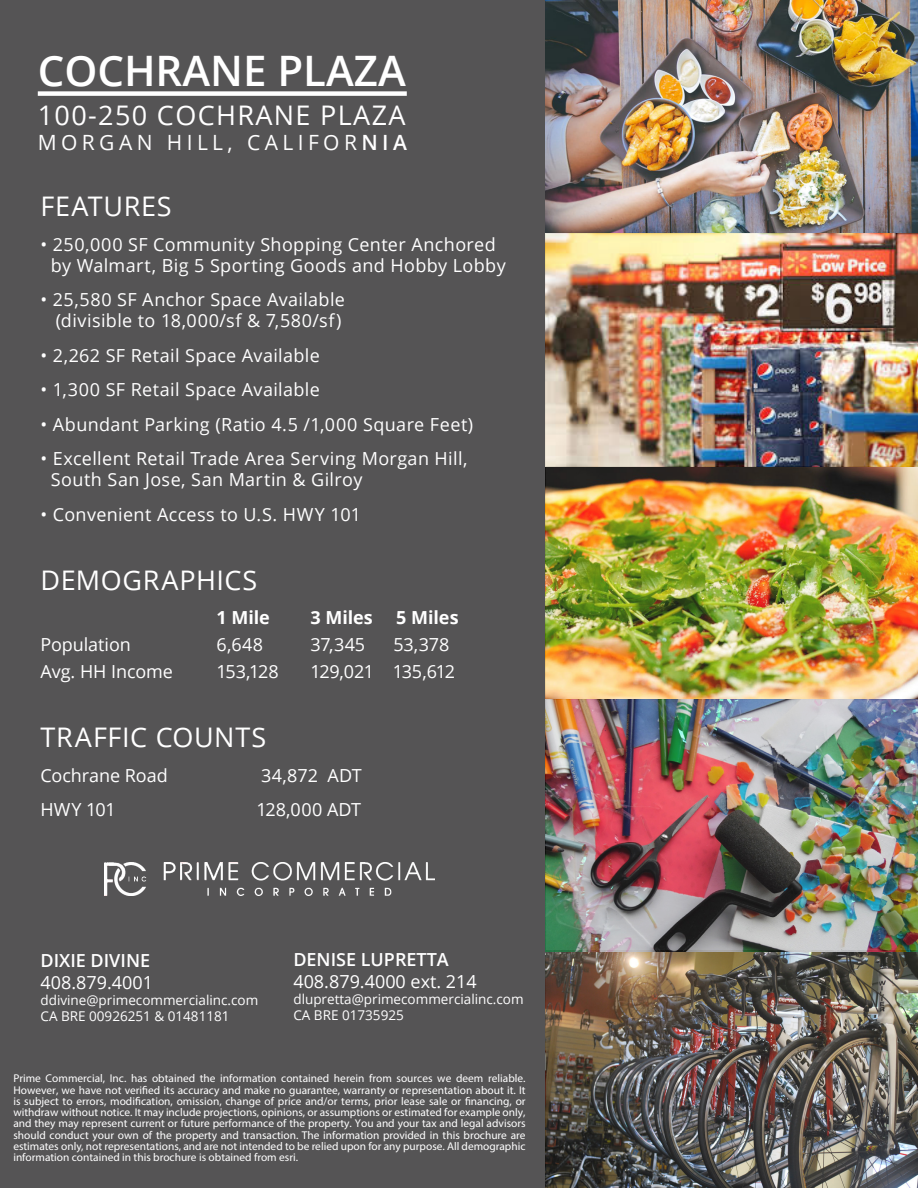
<style>
.page{position:relative;width:918px;height:1188px;background:#fff}
.page>*{position:absolute;margin:0;border:0;box-sizing:border-box;transform-origin:0 0}
.t1{font:600 42px "Open Sans";color:#fff}
.Bullets{font:27px "Open Sans";letter-spacing:.03em;color:#fff}
.Bullets-2{font:27px "Open Sans";letter-spacing:.05em;color:#fff}
.t2{font:21px "Open Sans";letter-spacing:.21em;color:#fff}
.Bullets-3{font:18px/21px "Open Sans";letter-spacing:.02em;color:#fff;text-align:center}
.Bullets-4{font:18px "Open Sans";letter-spacing:-.005em;color:#fff}
.Bullets-5{font:18px "Open Sans";color:#fff}
.t3{font:600 18px "Open Sans";color:#fff}
.Bullets-6{font:700 18px "Open Sans";letter-spacing:-.005em;color:#fff}
.Bullets-7{font:18px "Open Sans";letter-spacing:-.045em;color:#fff}
.t4{font:13.5px "Open Sans";color:#fff}
.t5{font:11.25px/11.2px "Myriad Pro";color:#fff;text-align:justify}
.s1{font-weight:600}
</style>
<div class="page">
<div style="left:0;top:0;width:545px;height:1188px;background:#555455"></div>
<img style="left:545px;top:0;width:373px;height:1188px">
<img style="left:105px;top:862px;width:329px;height:34px">
<div style="left:38px;top:91px;width:369px;height:5px;background:#fff"></div>
<p class="t1" style="left:38px;top:42px;width:369px">COCHRANE PLAZA</p>
<p class="Bullets-2" style="left:38px;top:97px;width:369px">100-250 COCHRANE PLAZA</p>
<p class="t2" style="left:38px;top:128px;width:371px">MORGAN HILL, CALIFOR<span class="s1">NIA</span></p>
<p class="Bullets" style="left:40px;top:188px;width:133px">FEATURES</p>
<p class="Bullets-3" style="left:40px;top:233px;width:467px">• 250,000 SF Community Shopping Center Anchored by Walmart, Big 5 Sporting Goods and Hobby Lobby</p>
<p class="Bullets-3" style="left:40px;top:289px;width:306px;text-align:right">• 25,580 SF Anchor Space Available (divisible to 18,000/sf &amp; 7,580/sf)</p>
<p class="Bullets-3" style="left:40px;top:344px;width:281px">• 2,262 SF Retail Space Available</p>
<p class="Bullets-3" style="left:40px;top:379px;width:281px">• 1,300 SF Retail Space Available</p>
<p class="Bullets-3" style="left:40px;top:413px;width:434px">• Abundant Parking (Ratio 4.5 /1,000 Square Feet)</p>
<p class="Bullets-3" style="left:51px;top:448px;width:418px;text-align:left;text-indent:-10px">• Excellent Retail Trade Area Serving Morgan Hill,<br>South San Jose, San Martin &amp; Gilroy</p>
<p class="Bullets-3" style="left:40px;top:503px;width:322px">• Convenient Access to U.S. HWY 101</p>
<p class="Bullets" style="left:40px;top:561px;width:218px">DEMOGRAPHICS</p>
<p class="Bullets-6" style="left:217px;top:605px;width:55px">1 Mile</p>
<p class="Bullets-6" style="left:310px;top:605px;width:64px">3 Miles</p>
<p class="Bullets-6" style="left:396px;top:605px;width:64px">5 Miles</p>
<p class="Bullets-4" style="left:40px;top:632px;width:92px">Population</p>
<p class="Bullets-3" style="left:217px;top:634px;width:48px">6,648</p>
<p class="Bullets-3" style="left:310px;top:634px;width:56px">37,345</p>
<p class="Bullets-3" style="left:393px;top:634px;width:58px">53,378</p>
<p class="Bullets-4" style="left:40px;top:659px;width:134px">Avg. HH Income</p>
<p class="Bullets-3" style="left:217px;top:661px;width:64px">153,128</p>
<p class="Bullets-7" style="left:310px;top:659px;width:146px">129,021 135,612</p>
<p class="Bullets" style="left:40px;top:719px;width:227px">TRAFFIC COUNTS</p>
<p class="Bullets-4" style="left:40px;top:763px;width:129px">Cochrane Road</p>
<p class="Bullets-3" style="left:261px;top:764px;width:102px">34,872 ADT</p>
<p class="Bullets-3" style="left:40px;top:799px;width:77px">HWY 101</p>
<p class="Bullets-3" style="left:256px;top:799px;width:106px">128,000 ADT</p>
<p class="t3" style="left:40px;top:948px;width:111px">DIXIE DIVINE</p>
<p class="Bullets-5" style="left:40px;top:970px;width:114px">408.879.4001</p>
<p class="t4" style="left:40px;top:991px;width:219px">ddivine@primecommercialinc.com</p>
<p class="t4" style="left:40px;top:1007px;width:191px">CA BRE 00926251 &amp; 01481181</p>
<p class="t3" style="left:293px;top:948px;width:157px">DENISE LUPRETTA</p>
<p class="Bullets-5" style="left:293px;top:969px;width:185px">408.879.4000 ext. 214</p>
<p class="t4" style="left:293px;top:990px;width:232px">dlupretta@primecommercialinc.com</p>
<p class="t4" style="left:293px;top:1006px;width:112px">CA BRE 01735925</p>
<p class="t5" style="left:13px;top:1073px;width:514px">Prime Commercial, Inc. has obtained the information contained herein from sources we deem reliable.<br>However, we have not verified its accuracy and make no guarantee, warranty or representation about it. It is subject to errors, modification, omission, change of price and/or terms, prior lease sale or financing, or withdraw without notice. It may include projections, opinions, or assumptions or estimated for example only, and they may represent current or future performance of the property. You and your tax and legal advisors should conduct your own of the property and transaction. The information provided in this brochure are estimates only, not representations, and are not intended to be relied upon for any purpose. All demographic information contained in this brochure is obtained from esri.</p>
</div>
